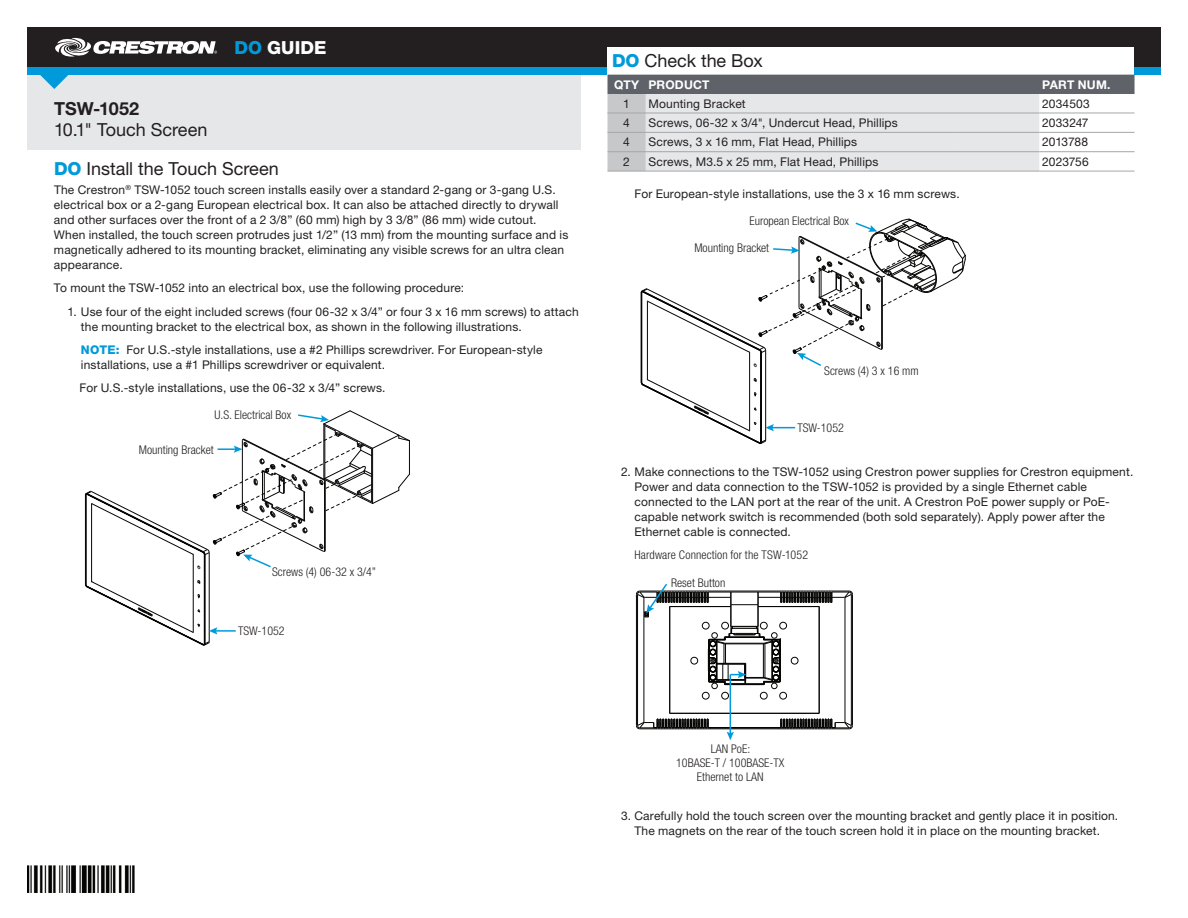
<style>
.page{position:relative;width:1188px;height:918px;background:#fff}
.page>*{position:absolute;margin:0;border:0;box-sizing:border-box;transform-origin:0 0}
.t1{font:18px/39.2px "Helvetica Neue LT Std";color:#231f20}
.t2{font:700 18px "Helvetica Neue LT Std";letter-spacing:.005em;color:#231f20}
.t3{font:800 18px "Helvetica Neue LT Std";letter-spacing:.005em;color:#fff}
.t4{font:12px/15px "Helvetica Neue LT Std";letter-spacing:.015em;color:#231f20}
.t5{font:300 condensed 12px/14.4px "Helvetica Neue LT Std";color:#231f20;text-align:center}
.t6{font:700 12px "Helvetica Neue LT Std";letter-spacing:.015em;color:#fff}
.t7{font:12px "Helvetica Neue LT Std";letter-spacing:-.01em;color:#231f20}
.s1{color:#009ada}
.s2{font-weight:800;color:#009ada}
</style>
<div class="page">
<div style="left:27px;top:27px;width:1134px;height:41px;background:#231f20"></div>
<div style="left:27px;top:68px;width:1134px;height:7px;background:#009ada"></div>
<svg style="left:55px;top:38px;width:162px;height:19px"></svg>
<div style="left:608px;top:48px;width:526px;height:128px;background:#fff"></div>
<svg style="left:608px;top:75px;width:527px;height:96px;background:#cbcccf"></svg>
<hr style="left:608px;top:171px;width:38px;height:1px;background:#a3a7a9">
<hr style="left:646px;top:171px;width:311px;height:1px;background:#a3a7a9">
<hr style="left:957px;top:171px;width:82px;height:1px;background:#a3a7a9">
<hr style="left:1040px;top:171px;width:95px;height:1px;background:#a3a7a9">
<hr style="left:646px;top:113px;width:311px;height:1px;background:#a3a7a9">
<hr style="left:957px;top:113px;width:82px;height:1px;background:#a3a7a9">
<hr style="left:1040px;top:113px;width:95px;height:1px;background:#a3a7a9">
<hr style="left:608px;top:132px;width:38px;height:1px;background:#a3a7a9">
<hr style="left:646px;top:132px;width:311px;height:1px;background:#a3a7a9">
<hr style="left:957px;top:132px;width:82px;height:1px;background:#a3a7a9">
<hr style="left:1040px;top:132px;width:95px;height:1px;background:#a3a7a9">
<hr style="left:608px;top:151px;width:38px;height:1px;background:#a3a7a9">
<hr style="left:646px;top:151px;width:311px;height:1px;background:#a3a7a9">
<hr style="left:957px;top:151px;width:82px;height:1px;background:#a3a7a9">
<hr style="left:1040px;top:151px;width:95px;height:1px;background:#a3a7a9">
<hr style="left:608px;top:113px;width:38px;height:1px;background:#a3a7a9">
<div style="left:27px;top:75px;width:553px;height:74px;background:#e6e7e9"></div>
<img style="left:27px;top:866px;width:108px;height:26px">
<svg style="left:85px;top:410px;width:325px;height:236px"></svg>
<svg style="left:641px;top:219px;width:325px;height:225px"></svg>
<hr style="left:636px;top:594px;width:1px;height:132px;background:#050504">
<hr style="left:637px;top:594px;width:1px;height:132px;background:#050504">
<hr style="left:644px;top:598px;width:1px;height:124px;background:#050504">
<hr style="left:669px;top:607px;width:1px;height:106px;background:#050504">
<hr style="left:640px;top:729px;width:209px;height:1px;background:#050504">
<hr style="left:708px;top:728px;width:73px;height:1px;background:#050504">
<hr style="left:708px;top:727px;width:73px;height:1px;background:#050504">
<hr style="left:670px;top:713px;width:149px;height:1px;background:#050504">
<hr style="left:819px;top:607px;width:1px;height:106px;background:#050504">
<hr style="left:845px;top:598px;width:1px;height:124px;background:#050504">
<hr style="left:851px;top:594px;width:1px;height:132px;background:#050504">
<hr style="left:852px;top:594px;width:1px;height:132px;background:#050504">
<div style="left:702px;top:692px;width:7px;height:7px;border:1px solid #050504;border-radius:50%"></div>
<div style="left:721px;top:692px;width:8px;height:7px;border:1px solid #050504;border-radius:50%"></div>
<div style="left:760px;top:692px;width:7px;height:7px;border:1px solid #050504;border-radius:50%"></div>
<div style="left:780px;top:692px;width:7px;height:7px;border:1px solid #050504;border-radius:50%"></div>
<svg style="left:780px;top:713px;width:73px;height:16px"></svg>
<svg style="left:636px;top:713px;width:73px;height:16px"></svg>
<hr style="left:730px;top:675px;width:1px;height:59px;background:#009ada">
<svg style="left:727px;top:732px;width:7px;height:8px"></svg>
<svg style="left:636px;top:584px;width:217px;height:105px"></svg>
<svg style="left:40px;top:75px;width:28px;height:14px"></svg>
<h1 class="t3" style="left:234px;top:37px;width:94px"><span class="s1">DO</span> GUIDE</h1>
<h1 class="t2" style="left:54px;top:97px;width:87px">TSW-1052</h1>
<h1 class="t1" style="left:54px;top:109px;width:226px">10.1" Touch Screen<br><span class="s2">DO</span> Install the Touch Screen</h1>
<p class="t4" style="left:54px;top:182px;width:516px">The Crestron<sup>®</sup> TSW-1052 touch screen installs easily over a standard 2-gang or 3-gang U.S. electrical box or a 2-gang European electrical box. It can also be attached directly to drywall and other surfaces over the front of a 2 3/8” (60 mm) high by 3 3/8” (86 mm) wide cutout.<br>When installed, the touch screen protrudes just 1/2” (13 mm) from the mounting surface and is magnetically adhered to its mounting bracket, eliminating any visible screws for an ultra clean appearance.</p>
<p class="t4" style="left:54px;top:281px;width:412px">To mount the TSW-1052 into an electrical box, use the following procedure:</p>
<p class="t4" style="left:81px;top:304px;width:499px;text-indent:-13px">1. Use four of the eight included screws (four 06-32 x 3/4” or four 3 x 16 mm screws) to attach the mounting bracket to the electrical box, as shown in the following illustrations.</p>
<p class="t4" style="left:81px;top:342px;width:463px"><span class="s2">NOTE:</span> For U.S.-style installations, use a #2 Phillips screwdriver. For European-style installations, use a #1 Phillips screwdriver or equivalent.</p>
<p class="t4" style="left:79px;top:380px;width:308px">For U.S.-style installations, use the 06-32 x 3/4” screws.</p>
<p class="t5" style="left:215px;top:408px;width:78px">U.S. Electrical Box</p>
<p class="t5" style="left:139px;top:443px;width:76px">Mounting Bracket</p>
<p class="t5" style="left:272px;top:564px;width:106px">Screws (4) 06-32 x 3/4”</p>
<p class="t5" style="left:238px;top:624px;width:48px">TSW-1052</p>
<h1 class="t1" style="left:612px;top:41px;width:152px"><span class="s2">DO</span> Check the Box</h1>
<p class="t6" style="left:614px;top:77px;width:97px">QTY PRODUCT</p>
<p class="t6" style="left:1042px;top:77px;width:70px">PART NUM.</p>
<p class="t4" style="left:623px;top:96px;width:8px">1</p>
<p class="t4" style="left:649px;top:96px;width:99px">Mounting Bracket</p>
<p class="t4" style="left:1042px;top:96px;width:49px">2034503</p>
<p class="t4" style="left:623px;top:115px;width:8px">4</p>
<p class="t4" style="left:649px;top:115px;width:251px">Screws, 06-32 x 3/4", Undercut Head, Phillips</p>
<p class="t4" style="left:1042px;top:115px;width:48px">2033247</p>
<p class="t4" style="left:623px;top:134px;width:8px">4</p>
<p class="t4" style="left:649px;top:134px;width:210px">Screws, 3 x 16 mm, Flat Head, Phillips</p>
<p class="t7" style="left:1042px;top:135px;width:47px">2013788</p>
<p class="t4" style="left:623px;top:154px;width:8px">2</p>
<p class="t4" style="left:649px;top:154px;width:231px">Screws, M3.5 x 25 mm, Flat Head, Phillips</p>
<p class="t4" style="left:1042px;top:154px;width:48px">2023756</p>
<p class="t4" style="left:635px;top:186px;width:327px">For European-style installations, use the 3 x 16 mm screws.</p>
<p class="t5" style="left:749px;top:214px;width:101px">European Electrical Box</p>
<p class="t5" style="left:694px;top:240px;width:76px">Mounting Bracket</p>
<p class="t5" style="left:824px;top:363px;width:96px">Screws (4) 3 x 16 mm</p>
<p class="t5" style="left:797px;top:421px;width:48px">TSW-1052</p>
<p class="t4" style="left:635px;top:464px;width:500px;text-indent:-14px">2. Make connections to the TSW-1052 using Crestron power supplies for Crestron equipment.<br>Power and data connection to the TSW-1052 is provided by a single Ethernet cable connected to the LAN port at the rear of the unit. A Crestron PoE power supply or PoE&shy;capable network switch is recommended (both sold separately). Apply power after the Ethernet cable is connected.</p>
<p class="t5" style="left:635px;top:548px;width:175px">Hardware Connection for the TSW-1052</p>
<p class="t5" style="left:671px;top:576px;width:56px">Reset Button</p>
<p class="t5" style="left:676px;top:741px;width:110px">LAN PoE:<br>10BASE-T / 100BASE-TX<br>Ethernet to LAN</p>
<p class="t4" style="left:621px;top:808px;width:499px;text-align:center">3. Carefully hold the touch screen over the mounting bracket and gently place it in position.<br>The magnets on the rear of the touch screen hold it in place on the mounting bracket.</p>
</div>
